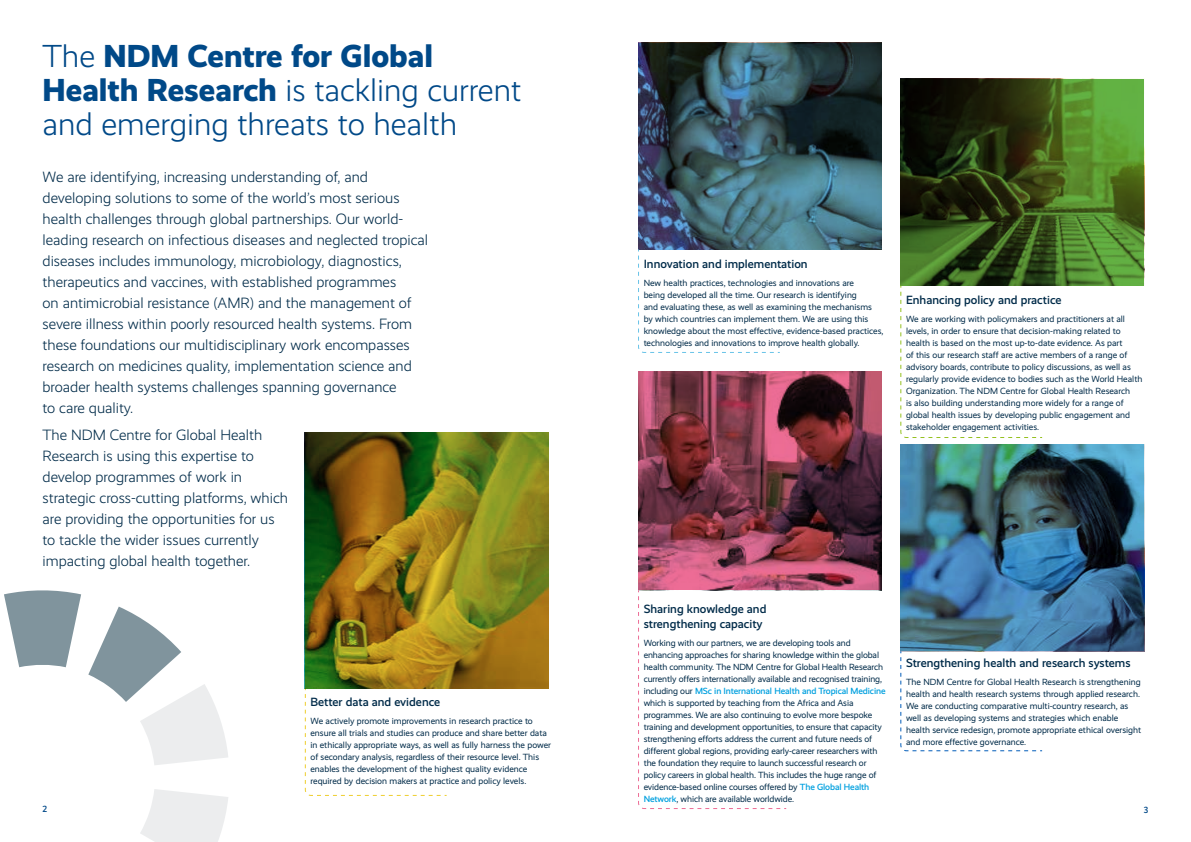
<style>
.page{position:relative;width:1191px;height:842px;background:#fff}
.page>*{position:absolute;margin:0;border:0;box-sizing:border-box;transform-origin:0 0}
.t1{font:300 32px/34px "Realist";color:#004988}
.t2{font:300 15px/21px "Realist";color:#002b49}
.t3{font:500 12px/15px "Realist";color:#002b49}
.t4{font:9px/12px "Realist";color:#002b49}
.t5{font:500 9px "Realist";color:#004988}
.s1{font-weight:800}
.s2{color:#fff}
.s3{font-weight:500;color:#00a0df}
</style>
<div class="page">
<svg style="left:4px;top:590px;width:77px;height:77px"></svg>
<svg style="left:140px;top:789px;width:88px;height:53px"></svg>
<svg style="left:88px;top:607px;width:140px;height:158px"></svg>
<svg style="left:638px;top:43px;width:244px;height:206px"></svg>
<img style="left:900px;top:444px;width:244px;height:207px">
<svg style="left:900px;top:79px;width:244px;height:207px"></svg>
<svg style="left:638px;top:248px;width:143px;height:105px"></svg>
<svg style="left:304px;top:687px;width:143px;height:109px"></svg>
<svg style="left:900px;top:285px;width:143px;height:153px"></svg>
<svg style="left:900px;top:650px;width:143px;height:102px"></svg>
<svg style="left:638px;top:371px;width:244px;height:219px"></svg>
<svg style="left:638px;top:589px;width:149px;height:220px"></svg>
<svg style="left:305px;top:432px;width:244px;height:256px"></svg>
<h1 class="t1" style="left:43px;top:40px;width:480px">The <span class="s1">NDM Centre for Global<br>Health Research</span> is tackling current and emerging threats to health</h1>
<p class="t2" style="left:43px;top:166px;width:387px">We are identifying, increasing understanding of, and developing solutions to some of the world’s most serious health challenges through global partnerships. Our world&shy;leading research on infectious diseases and neglected tropical diseases includes immunology, microbiology, diagnostics, therapeutics and vaccines, with established programmes<br>on antimicrobial resistance (AMR) and the management of severe illness within poorly resourced health systems. From these foundations our multidisciplinary work encompasses research on medicines quality, implementation science and broader health systems challenges spanning governance<br>to care quality.</p>
<p class="t2" style="left:43px;top:424px;width:247px">The NDM Centre for Global Health Research is using this expertise to develop programmes of work in strategic cross-cutting platforms, which are providing the opportunities for us to tackle the wider issues currently impacting global health together.</p>
<p class="t5" style="left:43px;top:804px;width:6px">2</p>
<h3 class="t3" style="left:310px;top:694px;width:134px">Better data and evidence<span class="s2">.</span></h3>
<p class="t4" style="left:310px;top:715px;width:242px">We actively promote improvements in research practice to ensure all trials and studies can produce and share better data in ethically appropriate ways, as well as fully harness the power of secondary analysis, regardless of their resource level. This enables the development of the highest quality evidence required by decision makers at practice and policy levels.</p>
<h3 class="t3" style="left:643px;top:256px;width:168px">Innovation and implementation<span class="s2">.</span></h3>
<p class="t4" style="left:643px;top:277px;width:241px">New health practices, technologies and innovations are<br>being developed all the time. Our research is identifying<br>and evaluating these, as well as examining the mechanisms<br>by which countries can implement them. We are using this knowledge about the most effective, evidence-based practices, technologies and innovations to improve health globally.</p>
<h3 class="t3" style="left:906px;top:292px;width:160px">Enhancing policy and practice<span class="s2">.</span></h3>
<p class="t4" style="left:906px;top:313px;width:238px">We are working with policymakers and practitioners at all levels, in order to ensure that decision-making related to health is based on the most up-to-date evidence. As part<br>of this our research staff are active members of a range of advisory boards, contribute to policy discussions, as well as regularly provide evidence to bodies such as the World Health Organization. The NDM Centre for Global Health Research<br>is also building understanding more widely for a range of global health issues by developing public engagement and stakeholder engagement activities.</p>
<h3 class="t3" style="left:643px;top:601px;width:124px">Sharing knowledge and strengthening capacity<span class="s2">.</span></h3>
<p class="t4" style="left:643px;top:637px;width:243px">Working with our partners, we are developing tools and enhancing approaches for sharing knowledge within the global health community. The NDM Centre for Global Health Research currently offers internationally available and recognised training, including our <span class="s3">MSc in International Health and Tropical Medicine </span>which is supported by teaching from the Africa and Asia programmes. We are also continuing to evolve more bespoke training and development opportunities, to ensure that capacity strengthening efforts address the current and future needs of different global regions, providing early-career researchers with the foundation they require to launch successful research or policy careers in global health. This includes the huge range of evidence-based online courses offered by <span class="s3">The Global Health Network</span>, which are available worldwide.</p>
<h3 class="t3" style="left:906px;top:655px;width:229px">Strengthening health and research systems<span class="s2">.</span></h3>
<p class="t4" style="left:906px;top:676px;width:237px">The NDM Centre for Global Health Research is strengthening health and health research systems through applied research.<br>We are conducting comparative multi-country research, as well as developing systems and strategies which enable health service redesign, promote appropriate ethical oversight and more effective governance.</p>
<p class="t5" style="left:1144px;top:804px;width:6px">3</p>
</div>
